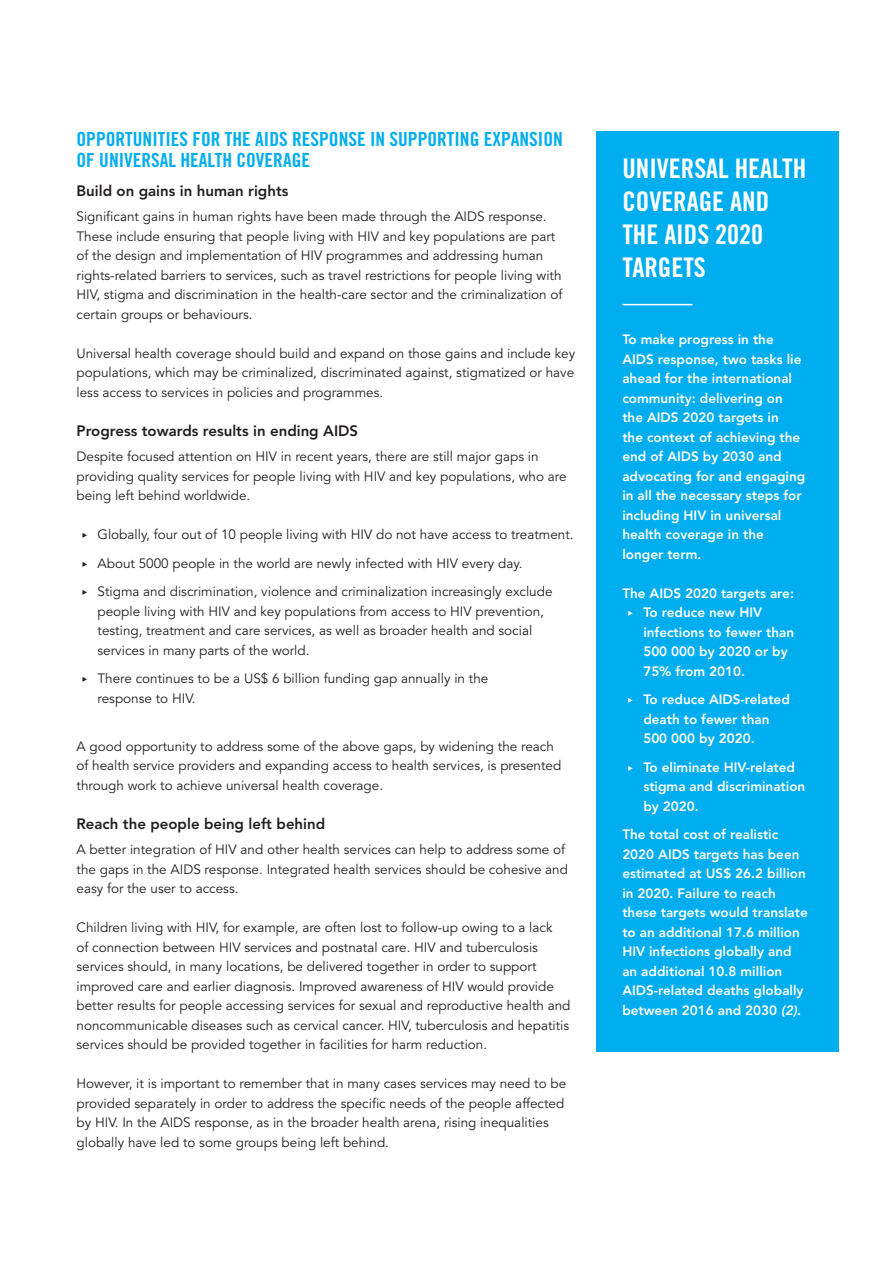
<style>
.page{position:relative;width:893px;height:1263px;background:#fff}
.page>*{position:absolute;margin:0;border:0;box-sizing:border-box;transform-origin:0 0}
.t1{font:27px/33px "Trade Gothic Bold Cond Twenty";color:#fff}
.t2{font:19.5px/21px "Trade Gothic Bold Cond Twenty";color:#00aeef}
.t3{font:800 15px "Avenir";color:#231f20}
.t4{font:13.5px/19.5px "Avenir";color:#231f20}
.t5{font:800 13.5px/19.5px "Avenir";color:#fff}
.s1{font-family:"Vialog LT Signs Arrows Four"}
.s2{font-family:"Vialog LT Signs Arrows Four";font-weight:400}
.s3{font-style:italic}
</style>
<div class="page">
<div style="left:597px;top:131px;width:242px;height:921px;background:#00aeef"></div>
<hr style="left:622px;top:304px;width:70px;height:1px;background:#fff">
<h2 class="t2" style="left:77px;top:129px;width:488px">OPPORTUNITIES FOR THE AIDS RESPONSE IN SUPPORTING EXPANSION<br>OF UNIVERSAL HEALTH COVERAGE</h2>
<p class="t3" style="left:77px;top:182px;width:213px">Build on gains in human rights</p>
<p class="t4" style="left:77px;top:207px;width:487px">Significant gains in human rights have been made through the AIDS response.<br>These include ensuring that people living with HIV and key populations are part of the design and implementation of HIV programmes and addressing human rights-related barriers to services, such as travel restrictions for people living with HIV, stigma and discrimination in the health-care sector and the criminalization of certain groups or behaviours.</p>
<p class="t4" style="left:77px;top:344px;width:500px;text-align:justify">Universal health coverage should build and expand on those gains and include key populations, which may be criminalized, discriminated against, stigmatized or have less access to services in policies and programmes.</p>
<p class="t3" style="left:77px;top:422px;width:283px">Progress towards results in ending AIDS</p>
<p class="t4" style="left:77px;top:447px;width:492px">Despite focused attention on HIV in recent years, there are still major gaps in providing quality services for people living with HIV and key populations, who are being left behind worldwide.</p>
<p class="t4" style="left:78px;top:521px;width:497px;line-height:28.5px"><span class="s1">&gt;</span> Globally, four out of 10 people living with HIV do not have access to treatment. <span class="s1">&gt;</span> About 5000 people in the world are newly infected with HIV every day.<br><span class="s1">&gt;</span> Stigma and discrimination, violence and criminalization increasingly exclude</p>
<p class="t4" style="left:98px;top:602px;width:448px">people living with HIV and key populations from access to HIV prevention, testing, treatment and care services, as well as broader health and social services in many parts of the world.</p>
<p class="t4" style="left:98px;top:669px;width:392px;text-indent:-19px"><span class="s1">&gt;</span> There continues to be a US$ 6 billion funding gap annually in the response to HIV.</p>
<p class="t4" style="left:77px;top:737px;width:486px">A good opportunity to address some of the above gaps, by widening the reach of health service providers and expanding access to health services, is presented through work to achieve universal health coverage.</p>
<p class="t3" style="left:77px;top:815px;width:250px">Reach the people being left behind</p>
<p class="t4" style="left:77px;top:840px;width:493px">A better integration of HIV and other health services can help to address some of the gaps in the AIDS response. Integrated health services should be cohesive and easy for the user to access.</p>
<p class="t4" style="left:77px;top:918px;width:495px">Children living with HIV, for example, are often lost to follow-up owing to a lack<br>of connection between HIV services and postnatal care. HIV and tuberculosis services should, in many locations, be delivered together in order to support improved care and earlier diagnosis. Improved awareness of HIV would provide better results for people accessing services for sexual and reproductive health and noncommunicable diseases such as cervical cancer. HIV, tuberculosis and hepatitis services should be provided together in facilities for harm reduction.</p>
<p class="t4" style="left:77px;top:1074px;width:491px">However, it is important to remember that in many cases services may need to be provided separately in order to address the specific needs of the people affected by HIV. In the AIDS response, as in the broader health arena, rising inequalities globally have led to some groups being left behind.</p>
<h1 class="t1" style="left:622px;top:152px;width:185px">UNIVERSAL HEALTH<br>COVERAGE AND<br>THE AIDS 2020<br>TARGETS</h1>
<p class="t5" style="left:622px;top:330px;width:185px">To make progress in the<br>AIDS response, two tasks lie ahead for the international community: delivering on the AIDS 2020 targets in<br>the context of achieving the end of AIDS by 2030 and advocating for and engaging in all the necessary steps for including HIV in universal health coverage in the longer term.</p>
<p class="t5" style="left:622px;top:583px;width:173px">The AIDS 2020 targets are: <span class="s2">&gt;</span> To reduce new HIV</p>
<p class="t5" style="left:643px;top:622px;width:152px">infections to fewer than<br>500 000 by 2020 or by<br>75% from 2010.</p>
<p class="t5" style="left:643px;top:690px;width:148px;text-indent:-19px"><span class="s2">&gt;</span> To reduce AIDS-related death to fewer than<br>500 000 by 2020.</p>
<p class="t5" style="left:643px;top:757px;width:164px;text-indent:-19px"><span class="s2">&gt;</span> To eliminate HIV-related stigma and discrimination by 2020.</p>
<p class="t5" style="left:622px;top:825px;width:187px">The total cost of realistic<br>2020 AIDS targets has been estimated at US$ 26.2 billion in 2020. Failure to reach these targets would translate to an additional 17.6 million<br>HIV infections globally and an additional 10.8 million<br>AIDS-related deaths globally between 2016 and 2030 <span class="s3">(2)</span>.</p>
</div>
